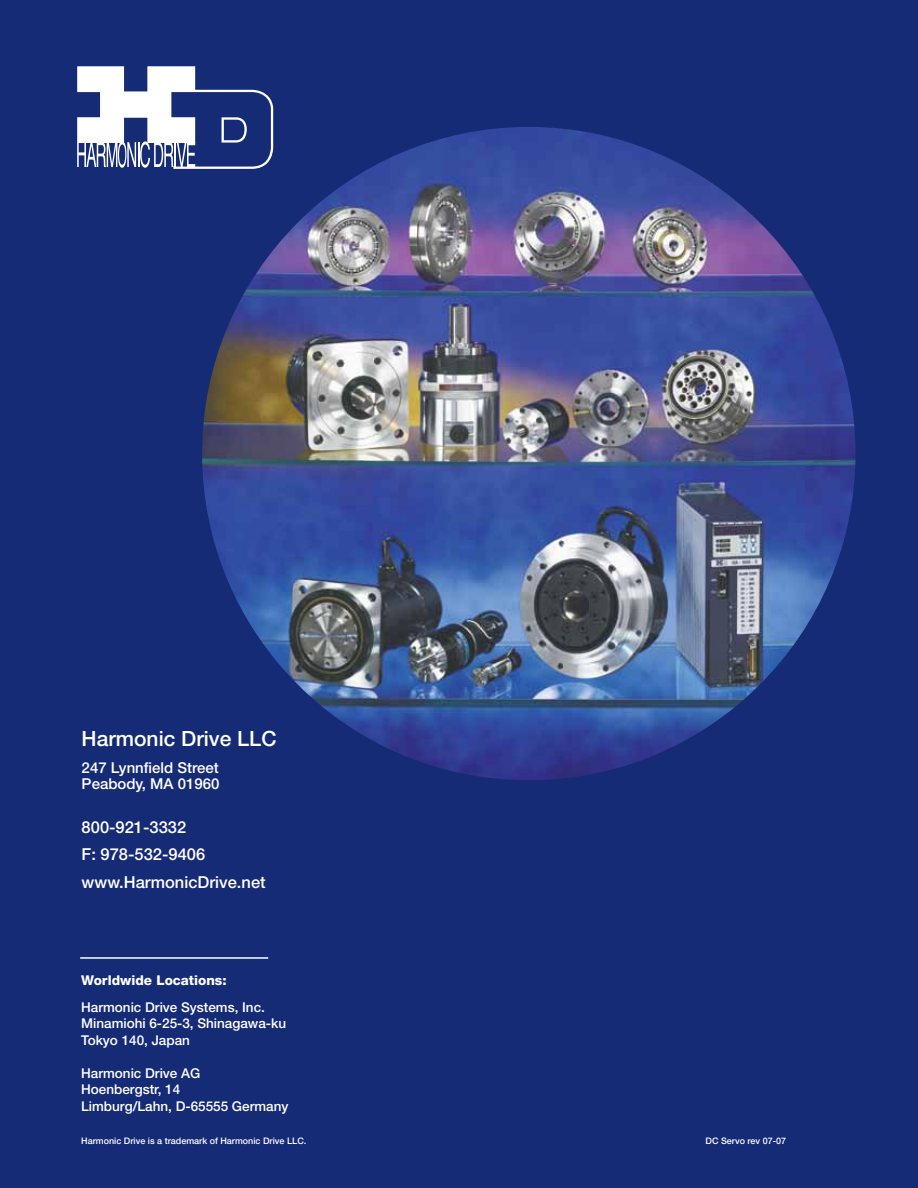
<style>
.page{position:relative;width:918px;height:1188px;background:#162b75}
.page>*{position:absolute;margin:0;border:0;box-sizing:border-box;transform-origin:0 0}
.t1{font:500 21px "Helvetica Neue";color:#fff}
.t2{font:500 16.5px/27.3px "Helvetica Neue";color:#fff}
.t3{font:500 15px/16.5px "Helvetica Neue";color:#fff}
.t4{font:500 13.5px/16.5px "Helvetica Neue";color:#fff}
.t5{font:800 13.5px "Helvetica Neue";color:#fff}
.t6{font:500 9px "Helvetica Neue";color:#fff}
</style>
<div class="page">
<img style="left:202px;top:127px;width:653px;height:653px;border-radius:327px">
<svg style="left:77px;top:66px;width:196px;height:103px"></svg>
<hr style="left:80px;top:957px;width:188px;height:2px;background:#fff">
<h1 class="t1" style="left:82px;top:726px;width:196px">Harmonic Drive LLC</h1>
<p class="t3" style="left:82px;top:759px;width:139px">247 Lynnfield Street<br>Peabody, MA 01960</p>
<p class="t2" style="left:82px;top:813px;width:186px">800-921-3332<br>F: 978-532-9406 www.HarmonicDrive.net</p>
<p class="t5" style="left:81px;top:973px;width:147px">Worldwide Locations:</p>
<p class="t4" style="left:81px;top:998px;width:207px">Harmonic Drive Systems, Inc.<br>Minamiohi 6-25-3, Shinagawa-ku<br>Tokyo 140, Japan</p>
<p class="t4" style="left:81px;top:1064px;width:209px">Harmonic Drive AG<br>Hoenbergstr, 14<br>Limburg/Lahn, D-65555 Germany</p>
<p class="t6" style="left:81px;top:1135px;width:227px">Harmonic Drive is a trademark of Harmonic Drive LLC.</p>
<p class="t6" style="left:706px;top:1135px;width:82px">DC Servo rev 07-07</p>
</div>
